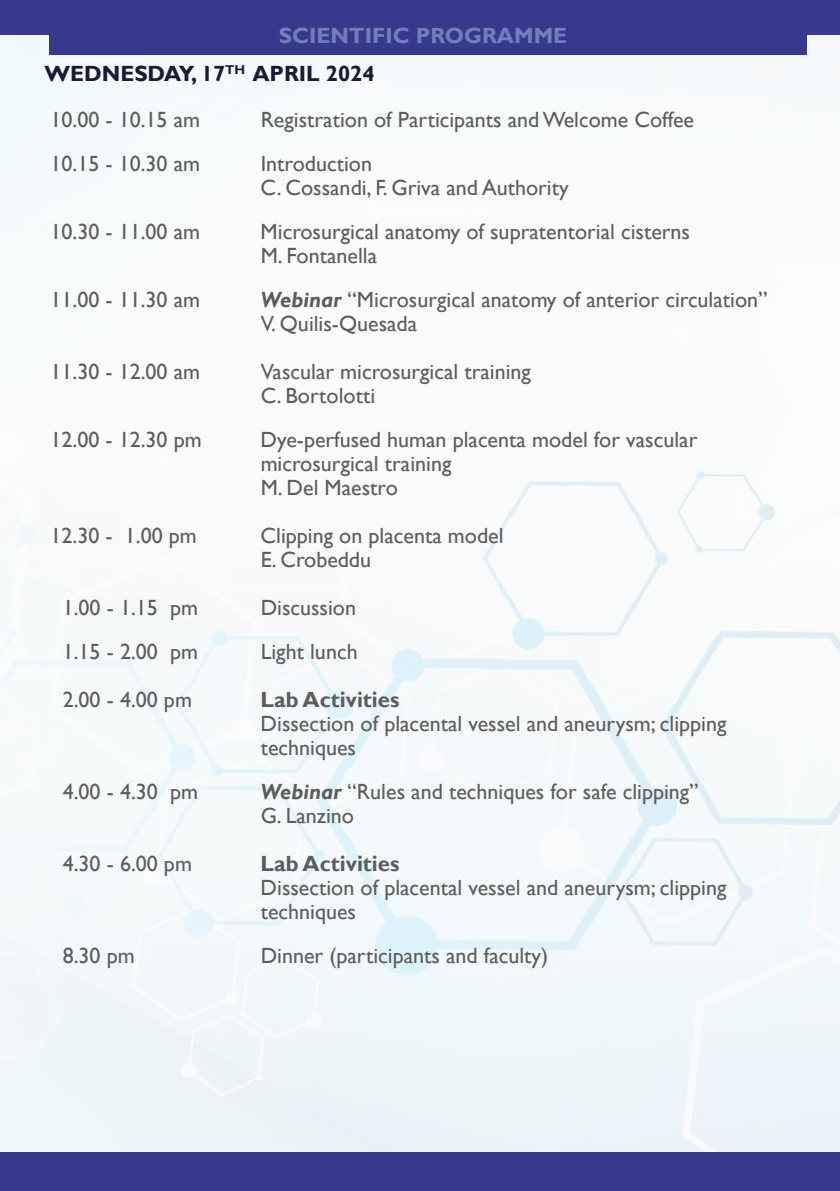
<style>
.page{position:relative;width:840px;height:1191px;background:#fff}
.page>*{position:absolute;margin:0;border:0;box-sizing:border-box;transform-origin:0 0}
.t1{font:22px/24px "Gill Sans";color:#5d5d5d}
.t2{font:700 22px/38px "Gill Sans";color:#1c1b37}
.t3{font:700 22px "Gill Sans";color:#5d5d5d}
.s1{color:#7180bb}
.s2{font-weight:700;font-style:italic}
</style>
<div class="page">
<img style="left:0;top:34px;width:839px;height:1118px">
<div style="left:0;top:0;width:839px;height:34px;background:#37398c"></div>
<div style="left:49px;top:9px;width:757px;height:46px;background:#37398c"></div>
<div style="left:0;top:1152px;width:839px;height:39px;background:#37398c"></div>
<p class="t2" style="left:44px;top:17px;width:524px;text-indent:234px"><span class="s1">SCIENTIFIC PROGRAMME<br></span>WEDNESDAY, 17<sup>TH</sup> APRIL 2024</p>
<p class="t1" style="left:50px;top:108px;width:151px">10.00 - 10.15 am</p>
<p class="t1" style="left:260px;top:108px;width:434px">Registration of Participants and Welcome Coffee</p>
<p class="t1" style="left:50px;top:152px;width:151px">10.15 - 10.30 am</p>
<p class="t1" style="left:260px;top:152px;width:309px">Introduction<br>C. Cossandi, F. Griva and Authority</p>
<p class="t1" style="left:50px;top:220px;width:151px">10.30 - 11.00 am</p>
<p class="t1" style="left:260px;top:220px;width:430px">Microsurgical anatomy of supratentorial cisterns<br>M. Fontanella</p>
<p class="t1" style="left:50px;top:288px;width:151px">11.00 - 11.30 am</p>
<p class="t1" style="left:260px;top:288px;width:508px"><span class="s2">Webinar</span> “Microsurgical anatomy of anterior circulation”<br>V. Quilis-Quesada</p>
<p class="t1" style="left:50px;top:360px;width:151px">11.30 - 12.00 am</p>
<p class="t1" style="left:260px;top:360px;width:272px">Vascular microsurgical training<br>C. Bortolotti</p>
<p class="t1" style="left:50px;top:428px;width:153px">12.00 - 12.30 pm</p>
<p class="t1" style="left:260px;top:428px;width:438px">Dye-perfused human placenta model for vascular microsurgical training<br>M. Del Maestro</p>
<p class="t1" style="left:50px;top:524px;width:148px">12.30 - 1.00 pm</p>
<p class="t1" style="left:260px;top:524px;width:244px">Clipping on placenta model<br>E. Crobeddu</p>
<p class="t1" style="left:63px;top:596px;width:137px">1.00 - 1.15 pm</p>
<p class="t1" style="left:260px;top:596px;width:97px">Discussion</p>
<p class="t1" style="left:63px;top:640px;width:137px">1.15 - 2.00 pm</p>
<p class="t1" style="left:260px;top:640px;width:98px">Light lunch</p>
<p class="t1" style="left:63px;top:688px;width:131px">2.00 - 4.00 pm</p>
<p class="t3" style="left:260px;top:686px;width:140px">Lab Activities</p>
<p class="t1" style="left:260px;top:712px;width:467px">Dissection of placental vessel and aneurysm; clipping techniques</p>
<p class="t1" style="left:63px;top:780px;width:137px">4.00 - 4.30 pm</p>
<p class="t1" style="left:260px;top:780px;width:439px"><span class="s2">Webinar</span> “Rules and techniques for safe clipping”<br>G. Lanzino</p>
<p class="t1" style="left:63px;top:852px;width:131px">4.30 - 6.00 pm</p>
<p class="t3" style="left:260px;top:850px;width:140px">Lab Activities</p>
<p class="t1" style="left:260px;top:876px;width:467px">Dissection of placental vessel and aneurysm; clipping techniques</p>
<p class="t1" style="left:63px;top:944px;width:73px">8.30 pm</p>
<p class="t1" style="left:260px;top:944px;width:289px">Dinner (participants and faculty)</p>
</div>
